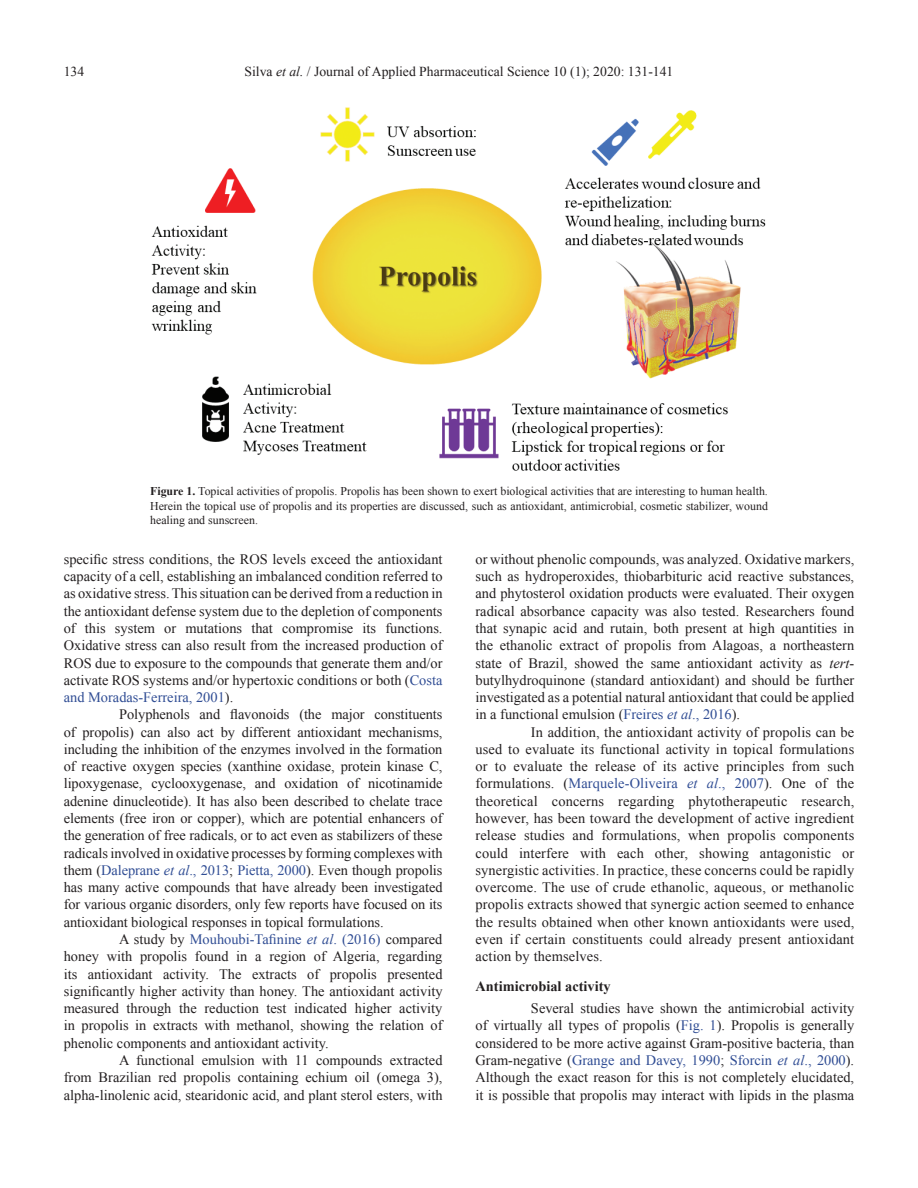
<style>
.page{position:relative;width:918px;height:1188px;background:#fff}
.page>*{position:absolute;margin:0;border:0;box-sizing:border-box;transform-origin:0 0}
.Para_Indent{font:14.4px/17.2px "Times New Roman";color:#231f20;text-align:justify}
.B_Head{font:700 14.4px "Times New Roman";color:#231f20}
.t1{font:13.65px "Times New Roman";color:#231f20}
.Fig_Caption{font:11.85px/14.2px "Times New Roman";color:#231f20;text-align:justify}
.s1{font-style:italic}
.s2{font-weight:700}
.s3{color:#304d94}
.s4{font-style:italic;color:#304d94}
</style>
<div class="page">
<img style="left:151px;top:107px;width:615px;height:364px">
<p class="t1" style="left:64px;top:63px;width:22px">134</p>
<p class="t1" style="left:245px;top:63px;width:430px">Silva <span class="s1">et al.</span> / Journal of Applied Pharmaceutical Science 10 (1); 2020: 131-141</p>
<p class="Fig_Caption" style="left:150px;top:484px;width:619px"><span class="s2">Figure 1.</span> Topical activities of propolis. Propolis has been shown to exert biological activities that are interesting to human health.<br>Herein the topical use of propolis and its properties are discussed, such as antioxidant, antimicrobial, cosmetic stabilizer, wound healing and sunscreen.</p>
<p class="Para_Indent" style="left:64px;top:550px;width:380px">specific stress conditions, the ROS levels exceed the antioxidant capacity of a cell, establishing an imbalanced condition referred to as oxidative stress. This situation can be derived from a reduction in the antioxidant defense system due to the depletion of components of this system or mutations that compromise its functions.<br>Oxidative stress can also result from the increased production of ROS due to exposure to the compounds that generate them and/or activate ROS systems and/or hypertoxic conditions or both (<span class="s3">Costa and Moradas-Ferreira, 2001</span>).</p>
<p class="Para_Indent" style="left:64px;top:706px;width:380px;text-indent:56px">Polyphenols and flavonoids (the major constituents of propolis) can also act by different antioxidant mechanisms, including the inhibition of the enzymes involved in the formation of reactive oxygen species (xanthine oxidase, protein kinase C, lipoxygenase, cyclooxygenase, and oxidation of nicotinamide adenine dinucleotide). It has also been described to chelate trace elements (free iron or copper), which are potential enhancers of the generation of free radicals, or to act even as stabilizers of these radicals involved in oxidative processes by forming complexes with them (<span class="s3">Daleprane</span> <span class="s4">et al</span><span class="s3">., 2013</span>; <span class="s3">Pietta, 2000</span>). Even though propolis has many active compounds that have already been investigated for various organic disorders, only few reports have focused on its antioxidant biological responses in topical formulations.</p>
<p class="Para_Indent" style="left:64px;top:930px;width:380px;text-indent:56px">A study by <span class="s3">Mouhoubi-Tafinine</span> <span class="s4">et al</span><span class="s3">. (2016)</span> compared honey with propolis found in a region of Algeria, regarding its antioxidant activity. The extracts of propolis presented significantly higher activity than honey. The antioxidant activity measured through the reduction test indicated higher activity in propolis in extracts with methanol, showing the relation of phenolic components and antioxidant activity.</p>
<p class="Para_Indent" style="left:64px;top:1051px;width:380px;text-indent:56px">A functional emulsion with 11 compounds extracted from Brazilian red propolis containing echium oil (omega 3), alpha-linolenic acid, stearidonic acid, and plant sterol esters, with</p>
<p class="Para_Indent" style="left:476px;top:550px;width:380px">or without phenolic compounds, was analyzed. Oxidative markers, such as hydroperoxides, thiobarbituric acid reactive substances, and phytosterol oxidation products were evaluated. Their oxygen radical absorbance capacity was also tested. Researchers found that synapic acid and rutain, both present at high quantities in the ethanolic extract of propolis from Alagoas, a northeastern state of Brazil, showed the same antioxidant activity as <span class="s1">tert&shy;</span>butylhydroquinone (standard antioxidant) and should be further investigated as a potential natural antioxidant that could be applied in a functional emulsion (<span class="s3">Freires</span> <span class="s4">et al</span><span class="s3">., 2016</span>).</p>
<p class="Para_Indent" style="left:475px;top:723px;width:380px;text-indent:56px">In addition, the antioxidant activity of propolis can be used to evaluate its functional activity in topical formulations or to evaluate the release of its active principles from such formulations. (<span class="s3">Marquele-Oliveira</span> <span class="s4">et al</span><span class="s3">., 2007</span>). One of the theoretical concerns regarding phytotherapeutic research, however, has been toward the development of active ingredient release studies and formulations, when propolis components could interfere with each other, showing antagonistic or synergistic activities. In practice, these concerns could be rapidly overcome. The use of crude ethanolic, aqueous, or methanolic propolis extracts showed that synergic action seemed to enhance the results obtained when other known antioxidants were used, even if certain constituents could already present antioxidant action by themselves.</p>
<p class="B_Head" style="left:475px;top:977px;width:137px">Antimicrobial activity</p>
<p class="Para_Indent" style="left:475px;top:999px;width:380px;text-indent:56px">Several studies have shown the antimicrobial activity of virtually all types of propolis (<span class="s3">Fig. 1</span>). Propolis is generally considered to be more active against Gram-positive bacteria, than Gram-negative (<span class="s3">Grange and Davey, 1990</span>; <span class="s3">Sforcin</span> <span class="s4">et al</span><span class="s3">., 2000</span>).<br>Although the exact reason for this is not completely elucidated, it is possible that propolis may interact with lipids in the plasma</p>
</div>
